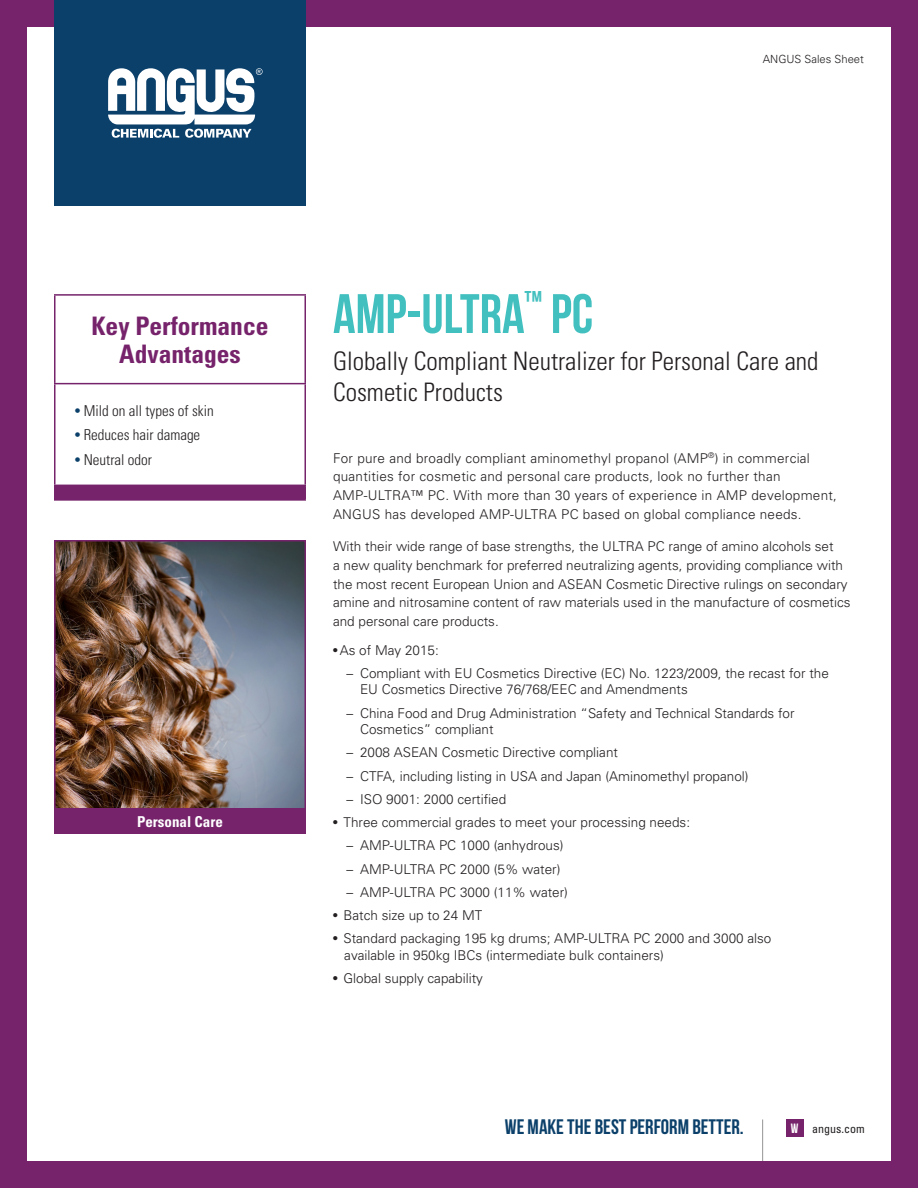
<style>
.page{position:relative;width:918px;height:1188px;background:#76236b}
.page>*{position:absolute;margin:0;border:0;box-sizing:border-box;transform-origin:0 0}
.t1{font:55.5px "Bebas Neue";color:#42c0bf}
.Subhead{font:300 condensed 25.5px/30.6px "Univers";color:#231f20}
.Sidebar_Header{font:700 condensed 25.5px/28.5px "Univers";color:#76236b;text-align:center}
.t2{font:21px "Bebas Neue";color:#0b406a}
.t3{font:300 condensed 15px "Univers";color:#231f20}
.Sidebar_Header-2{font:700 condensed 15px "Univers";color:#fff}
.Body_Copy{font:300 13.5px/18.8px "Univers";color:#231f20}
.Body_Copy-2{font:300 13.5px/18.8px "Univers";letter-spacing:.02em;color:#231f20}
.t4{font:condensed 12px "Univers";color:#231f20}
.t5{font:300 11.25px "Univers";color:#231f20}
.s1{font-weight:400;color:#0b406a}
.s2{font-weight:400;font-stretch:condensed}
.s3{font-family:"Bebas Neue";font-stretch:normal;font-size:13.5px;color:#fff}
</style>
<div class="page">
<div style="left:27px;top:27px;width:864px;height:1134px;background:#fff"></div>
<div style="left:54px;top:0;width:252px;height:206px;background:#0b406a"></div>
<svg style="left:108px;top:68px;width:155px;height:70px"></svg>
<div style="left:786px;top:1120px;width:18px;height:17px;background:#76236b"></div>
<hr style="left:762px;top:1120px;width:1px;height:41px;background:#a0a0a0">
<div style="left:55px;top:485px;width:250px;height:15px;background:#76236b"></div>
<hr style="left:54px;top:294px;width:252px;height:2px;background:#76236b">
<hr style="left:54px;top:296px;width:2px;height:87px;background:#76236b">
<hr style="left:304px;top:296px;width:2px;height:87px;background:#76236b">
<hr style="left:54px;top:383px;width:252px;height:1px;background:#76236b">
<hr style="left:54px;top:384px;width:2px;height:101px;background:#76236b">
<hr style="left:304px;top:384px;width:2px;height:101px;background:#76236b">
<hr style="left:54px;top:485px;width:252px;height:1px;background:#76236b">
<svg style="left:54px;top:486px;width:1px;height:13px"></svg>
<svg style="left:305px;top:486px;width:1px;height:13px"></svg>
<hr style="left:54px;top:499px;width:252px;height:2px;background:#76236b">
<img style="left:54px;top:540px;width:252px;height:268px">
<div style="left:54px;top:808px;width:252px;height:25px;background:#76236b"></div>
<p class="t5" style="left:763px;top:52px;width:103px">ANGUS Sales Sheet</p>
<p class="Sidebar_Header" style="left:91px;top:311px;width:179px">Key Performance<br>Advantages</p>
<p class="t3" style="left:75px;top:401px;width:140px"><span class="s1">•</span> Mild on all types of skin</p>
<p class="t3" style="left:75px;top:426px;width:127px"><span class="s1">•</span> Reduces hair damage</p>
<p class="t3" style="left:75px;top:451px;width:79px"><span class="s1">•</span> Neutral odor</p>
<p class="Sidebar_Header-2" style="left:137px;top:812px;width:87px">Personal Care</p>
<p class="t1" style="left:333px;top:283px;width:262px">AMP-ULTRA<sup>™</sup> PC</p>
<p class="Subhead" style="left:333px;top:346px;width:487px">Globally Compliant Neutralizer for Personal Care and<br>Cosmetic Products</p>
<p class="Body_Copy-2" style="left:333px;top:448px;width:506px">For pure and broadly compliant aminomethyl propanol (AMP<sup>®</sup>) in commercial quantities for cosmetic and personal care products, look no further than AMP-ULTRA™ PC. With more than 30 years of experience in AMP development, ANGUS has developed AMP-ULTRA PC based on global compliance needs.</p>
<p class="Body_Copy" style="left:333px;top:537px;width:519px">With their wide range of base strengths, the ULTRA PC range of amino alcohols set<br>a new quality benchmark for preferred neutralizing agents, providing compliance with the most recent European Union and ASEAN Cosmetic Directive rulings on secondary amine and nitrosamine content of raw materials used in the manufacture of cosmetics and personal care products.</p>
<p class="Body_Copy" style="left:333px;top:640px;width:107px"><span class="s2">•</span> As of May 2015:</p>
<p class="Body_Copy" style="left:360px;top:664px;width:470px;line-height:16.5px;text-indent:-14px">– Compliant with EU Cosmetics Directive (EC) No. 1223/2009, the recast for the<br>EU Cosmetics Directive 76/768/EEC and Amendments</p>
<p class="Body_Copy" style="left:360px;top:704px;width:436px;line-height:16.5px;text-indent:-14px">– China Food and Drug Administration “Safety and Technical Standards for<br>Cosmetics” compliant</p>
<p class="Body_Copy" style="left:346px;top:743px;width:273px">– 2008 ASEAN Cosmetic Directive compliant</p>
<p class="Body_Copy" style="left:346px;top:766px;width:404px">– CTFA, including listing in USA and Japan (Aminomethyl propanol)</p>
<p class="Body_Copy" style="left:346px;top:789px;width:161px">– ISO 9001: 2000 certified</p>
<p class="Body_Copy" style="left:333px;top:813px;width:359px"><span class="s2">•</span> Three commercial grades to meet your processing needs:</p>
<p class="Body_Copy" style="left:346px;top:836px;width:219px">– AMP-ULTRA PC 1000 (anhydrous)</p>
<p class="Body_Copy" style="left:346px;top:859px;width:216px">– AMP-ULTRA PC 2000 (5% water)</p>
<p class="Body_Copy" style="left:346px;top:882px;width:223px">– AMP-ULTRA PC 3000 (11% water)</p>
<p class="Body_Copy" style="left:333px;top:906px;width:151px"><span class="s2">•</span> Batch size up to 24 MT</p>
<p class="Body_Copy" style="left:344px;top:930px;width:429px;line-height:16.5px;text-indent:-11px"><span class="s2">•</span> Standard packaging 195 kg drums; AMP-ULTRA PC 2000 and 3000 also available in 950kg IBCs (intermediate bulk containers)</p>
<p class="Body_Copy" style="left:333px;top:969px;width:152px"><span class="s2">•</span> Global supply capability</p>
<h3 class="t2" style="left:505px;top:1115px;width:240px">WE MAKE THE BEST PERFORM BETTER.</h3>
<p class="t4" style="left:791px;top:1121px;width:75px"><span class="s3">W</span> angus.com</p>
</div>
